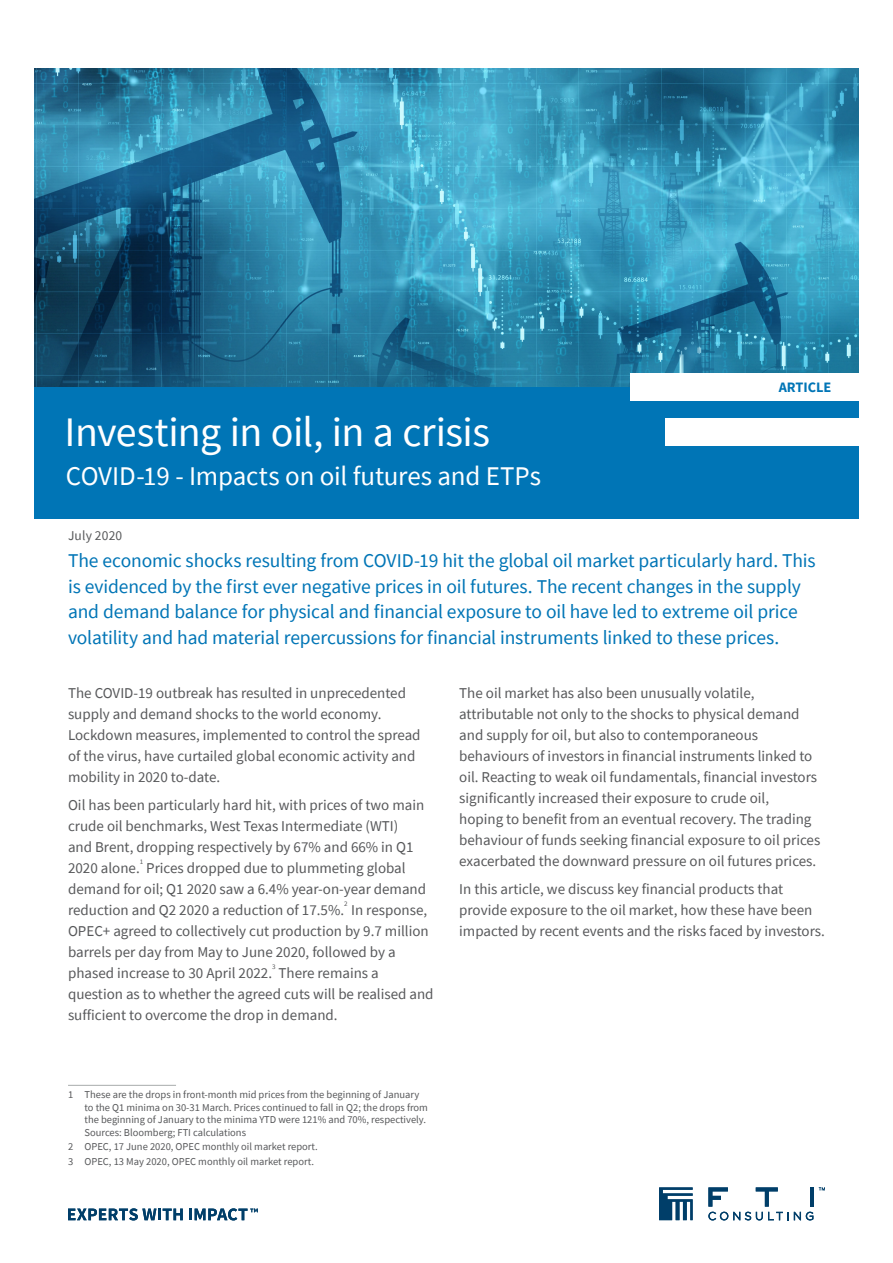
<style>
.page{position:relative;width:893px;height:1263px;background:#fff}
.page>*{position:absolute;margin:0;border:0;box-sizing:border-box;transform-origin:0 0}
.Headline{font:42px "Source Sans Pro";letter-spacing:-.015em;color:#fff}
.Subtitle{font:27px "Source Sans Pro";letter-spacing:-.01em;color:#fff}
.Intro{font:19.5px/25.5px "Source Sans Pro";letter-spacing:-.005em;color:#0075b6}
.Body_Copy{font:15px/21px "Source Sans Pro";color:#57585a}
.Label{font:700 14.4px "Source Sans Pro";color:#0075b6}
.Body_Copy-2{font:13.5px "Source Sans Pro";letter-spacing:.01em;color:#57585a}
.Footnote{font:10.5px/12.6px "Source Sans Pro";color:#57585a}
.Body_Copy-3{font:7.05px "Source Sans Pro";color:#57585a}
</style>
<div class="page">
<svg style="left:68px;top:1208px;width:115px;height:12px"></svg>
<svg style="left:189px;top:1208px;width:69px;height:12px"></svg>
<svg style="left:659px;top:1187px;width:34px;height:33px"></svg>
<svg style="left:708px;top:1212px;width:105px;height:8px"></svg>
<svg style="left:819px;top:1187px;width:6px;height:3px"></svg>
<svg style="left:756px;top:1187px;width:22px;height:19px"></svg>
<hr style="left:810px;top:1187px;width:4px;height:19px;background:#003e69">
<svg style="left:708px;top:1187px;width:20px;height:19px"></svg>
<img style="left:34px;top:68px;width:825px;height:319px">
<div style="left:34px;top:387px;width:825px;height:132px;background:#0075b6"></div>
<div style="left:630px;top:373px;width:229px;height:28px;background:#fff"></div>
<div style="left:666px;top:419px;width:193px;height:27px;background:#fff"></div>
<hr style="left:68px;top:1085px;width:108px;height:1px;background:#a8abac">
<p class="Headline" style="left:65px;top:405px;width:427px">Investing in oil, in a crisis</p>
<p class="Subtitle" style="left:66px;top:458px;width:477px">COVID-19 - Impacts on oil futures and ETPs</p>
<p class="Body_Copy-2" style="left:68px;top:526px;width:56px">July 2020</p>
<p class="Label" style="left:779px;top:377px;width:54px">ARTICLE</p>
<p class="Intro" style="left:68px;top:548px;width:749px">The economic shocks resulting from COVID-19 hit the global oil market particularly hard. This is evidenced by the first ever negative prices in oil futures. The recent changes in the supply and demand balance for physical and financial exposure to oil have led to extreme oil price volatility and had material repercussions for financial instruments linked to these prices.</p>
<p class="Body_Copy" style="left:459px;top:682px;width:363px">The oil market has also been unusually volatile, attributable not only to the shocks to physical demand and supply for oil, but also to contemporaneous behaviours of investors in financial instruments linked to oil. Reacting to weak oil fundamentals, financial investors significantly increased their exposure to crude oil,<br>hoping to benefit from an eventual recovery. The trading behaviour of funds seeking financial exposure to oil prices exacerbated the downward pressure on oil futures prices.</p>
<p class="Body_Copy" style="left:459px;top:878px;width:367px">In this article, we discuss key financial products that provide exposure to the oil market, how these have been impacted by recent events and the risks faced by investors.</p>
<p class="Body_Copy" style="left:68px;top:682px;width:354px">The COVID-19 outbreak has resulted in unprecedented supply and demand shocks to the world economy.<br>Lockdown measures, implemented to control the spread of the virus, have curtailed global economic activity and mobility in 2020 to-date.</p>
<p class="Body_Copy" style="left:68px;top:794px;width:358px">Oil has been particularly hard hit, with prices of two main crude oil benchmarks, West Texas Intermediate (WTI) and Brent, dropping respectively by 67% and 66% in Q1<br>2020 alone. Prices dropped due to plummeting global</p>
<p class="Body_Copy-3" style="left:140px;top:857px;width:5px">1</p>
<p class="Body_Copy" style="left:68px;top:878px;width:362px">demand for oil; Q1 2020 saw a 6.4% year-on-year demand reduction and Q2 2020 a reduction of 17.5%.<sup>2</sup> In response, OPEC+ agreed to collectively cut production by 9.7 million barrels per day from May to June 2020, followed by a phased increase to 30 April 2022. There remains a</p>
<p class="Body_Copy-3" style="left:272px;top:962px;width:5px">3</p>
<p class="Body_Copy" style="left:68px;top:983px;width:367px">question as to whether the agreed cuts will be realised and sufficient to overcome the drop in demand.</p>
<p class="Footnote" style="left:85px;top:1088px;width:345px;text-indent:-16px">1 These are the drops in front-month mid prices from the beginning of January to the Q1 minima on 30-31 March. Prices continued to fall in Q2; the drops from the beginning of January to the minima YTD were 121% and 70%, respectively.<br>Sources: Bloomberg; FTI calculations</p>
<p class="Footnote" style="left:68px;top:1140px;width:251px">2 OPEC, 17 June 2020, OPEC monthly oil market report.</p>
<p class="Footnote" style="left:68px;top:1155px;width:247px">3 OPEC, 13 May 2020, OPEC monthly oil market report.</p>
</div>
